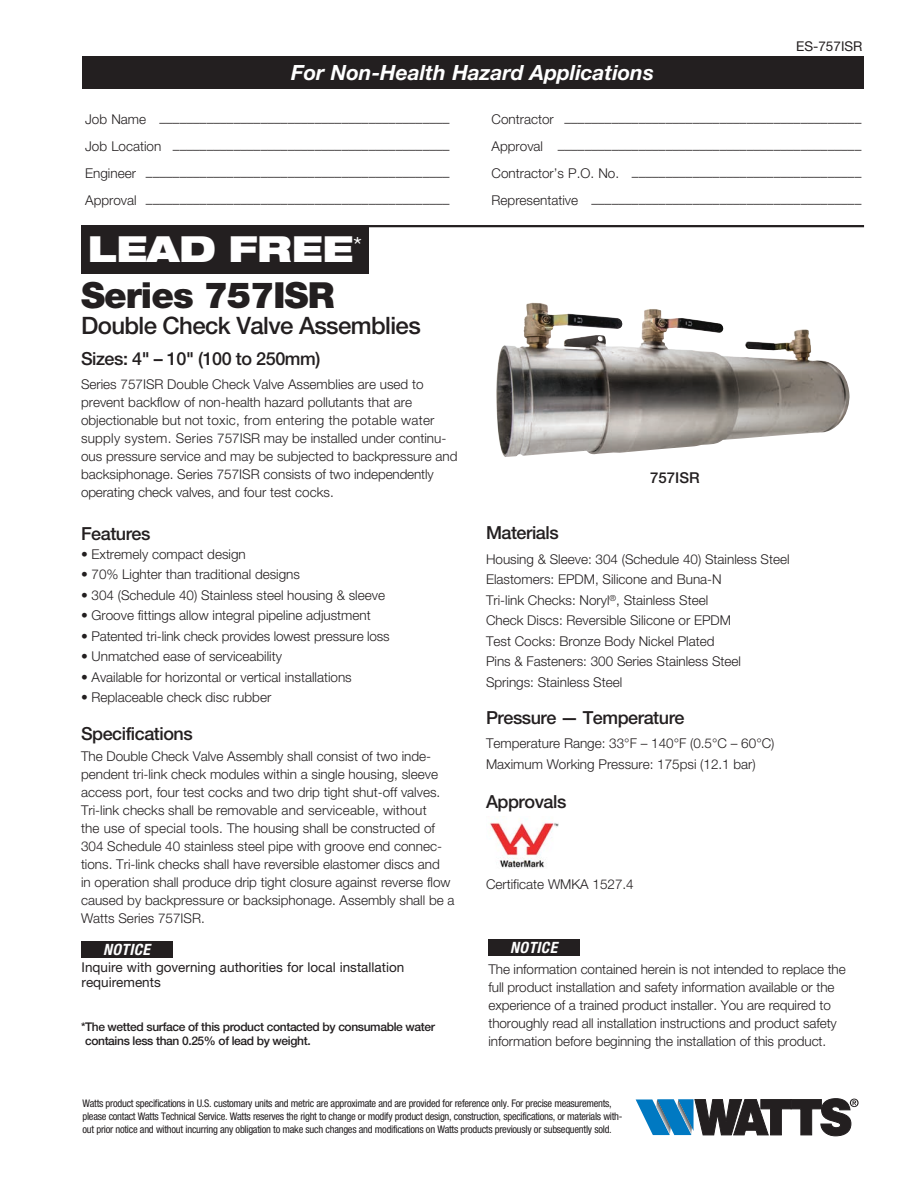
<style>
.page{position:relative;width:918px;height:1188px;background:#fff}
.page>*{position:absolute;margin:0;border:0;box-sizing:border-box;transform-origin:0 0}
._1_Head{font:900 36px "Helvetica Neue LT Std";letter-spacing:-.025em;color:#231f20}
.t1{font:900 expanded 36px "Helvetica Neue LT Std";color:#fff}
._2_Head{font:500 24px "Helvetica Neue LT Std";letter-spacing:-.025em;color:#231f20}
.Black_Box_Text{font:italic 700 21px "Helvetica Neue LT Std";color:#fff}
._3_Head{font:500 18px "Helvetica Neue LT Std";letter-spacing:-.025em;color:#231f20}
.Subhead_1{font:500 18px "Helvetica Neue LT Std";letter-spacing:-.025em;color:#231f20}
.body{font:italic 700 condensed 15.6px "Helvetica Neue LT Std";letter-spacing:.025em;color:#fff}
.Captions{font:500 15px "Helvetica Neue LT Std";color:#231f20}
.body-2{font:300 13.5px/18px "Helvetica Neue LT Std";color:#231f20}
.Bulleted_text{font:300 13.5px "Helvetica Neue LT Std";color:#231f20}
.Notice_body{font:13.5px/15px "Helvetica Neue LT Std";color:#231f20}
.body-3{font:500 12px/14.4px "Helvetica Neue LT Std";letter-spacing:-.03em;color:#231f20}
.Disclaimer{font:condensed 10.5px/13.2px "Helvetica Neue LT Std";letter-spacing:-.025em;color:#231f20}
</style>
<div class="page">
<div style="left:82px;top:57px;width:781px;height:32px;background:#231f20"></div>
<hr style="left:82px;top:225px;width:782px;height:2px;background:#231f20">
<div style="left:81px;top:225px;width:288px;height:49px;background:#231f20"></div>
<svg style="left:636px;top:1098px;width:223px;height:38px"></svg>
<img style="left:496px;top:303px;width:354px;height:154px">
<div style="left:81px;top:941px;width:91px;height:17px;background:#231f20"></div>
<div style="left:488px;top:939px;width:91px;height:17px;background:#231f20"></div>
<img style="left:490px;top:819px;width:69px;height:50px">
<p class="Black_Box_Text" style="left:291px;top:60px;width:364px">For Non-Health Hazard Applications</p>
<p class="Notice_body" style="left:796px;top:38px;width:68px">ES-757ISR</p>
<p class="body-2" style="left:85px;top:113px;width:366px">Job Name –––––––––––––––––––––––––––––––––––––––––––</p>
<p class="body-2" style="left:492px;top:113px;width:371px">Contractor ––––––––––––––––––––––––––––––––––––––––––––</p>
<p class="body-2" style="left:85px;top:140px;width:366px">Job Location –––––––––––––––––––––––––––––––––––––––––</p>
<p class="body-2" style="left:492px;top:140px;width:371px">Approval –––––––––––––––––––––––––––––––––––––––––––––</p>
<p class="body-2" style="left:85px;top:167px;width:366px">Engineer –––––––––––––––––––––––––––––––––––––––––––––</p>
<p class="body-2" style="left:492px;top:167px;width:371px">Contractor’s P.O. No. ––––––––––––––––––––––––––––––––––</p>
<p class="body-2" style="left:85px;top:194px;width:366px">Approval –––––––––––––––––––––––––––––––––––––––––––––</p>
<p class="body-2" style="left:492px;top:194px;width:371px">Representative ––––––––––––––––––––––––––––––––––––––––</p>
<p class="t1" style="left:88px;top:226px;width:276px">LEAD FREE<sup>*</sup></p>
<p class="_1_Head" style="left:81px;top:274px;width:255px">Series 757ISR</p>
<p class="_2_Head" style="left:81px;top:311px;width:341px">Double Check Valve Assemblies</p>
<p class="Subhead_1" style="left:81px;top:348px;width:241px">Sizes: 4" – 10" (100 to 250mm)</p>
<p class="body-2" style="left:81px;top:375px;width:378px">Series 757ISR Double Check Valve Assemblies are used to prevent backflow of non-health hazard pollutants that are objectionable but not toxic, from entering the potable water supply system. Series 757ISR may be installed under continu&shy;ous pressure service and may be subjected to backpressure and backsiphonage. Series 757ISR consists of two independently operating check valves, and four test cocks.</p>
<p class="_3_Head" style="left:81px;top:523px;width:71px">Features</p>
<p class="Bulleted_text" style="left:81px;top:546px;width:166px">• Extremely compact design</p>
<p class="Bulleted_text" style="left:81px;top:566px;width:221px">• 70% Lighter than traditional designs</p>
<p class="Bulleted_text" style="left:81px;top:587px;width:306px">• 304 (Schedule 40) Stainless steel housing &amp; sleeve</p>
<p class="Bulleted_text" style="left:81px;top:607px;width:291px">• Groove fittings allow integral pipeline adjustment</p>
<p class="Bulleted_text" style="left:81px;top:628px;width:310px">• Patented tri-link check provides lowest pressure loss</p>
<p class="Bulleted_text" style="left:81px;top:648px;width:203px">• Unmatched ease of serviceability</p>
<p class="Bulleted_text" style="left:81px;top:669px;width:272px">• Available for horizontal or vertical installations</p>
<p class="Bulleted_text" style="left:81px;top:689px;width:192px">• Replaceable check disc rubber</p>
<p class="_3_Head" style="left:81px;top:722px;width:113px">Specifications</p>
<p class="body-2" style="left:81px;top:747px;width:375px">The Double Check Valve Assembly shall consist of two inde&shy;pendent tri-link check modules within a single housing, sleeve access port, four test cocks and two drip tight shut-off valves.<br>Tri-link checks shall be removable and serviceable, without<br>the use of special tools. The housing shall be constructed of 304 Schedule 40 stainless steel pipe with groove end connec&shy;tions. Tri-link checks shall have reversible elastomer discs and<br>in operation shall produce drip tight closure against reverse flow caused by backpressure or backsiphonage. Assembly shall be a Watts Series 757ISR.</p>
<p class="Captions" style="left:650px;top:468px;width:51px">757ISR</p>
<p class="_3_Head" style="left:486px;top:522px;width:74px">Materials</p>
<p class="Bulleted_text" style="left:486px;top:551px;width:305px">Housing &amp; Sleeve: 304 (Schedule 40) Stainless Steel</p>
<p class="Bulleted_text" style="left:486px;top:571px;width:237px">Elastomers: EPDM, Silicone and Buna-N</p>
<p class="Bulleted_text" style="left:486px;top:592px;width:224px">Tri-link Checks: Noryl<sup>®</sup>, Stainless Steel</p>
<p class="Bulleted_text" style="left:486px;top:612px;width:247px">Check Discs: Reversible Silicone or EPDM</p>
<p class="Bulleted_text" style="left:486px;top:633px;width:230px">Test Cocks: Bronze Body Nickel Plated</p>
<p class="Bulleted_text" style="left:486px;top:653px;width:257px">Pins &amp; Fasteners: 300 Series Stainless Steel</p>
<p class="Bulleted_text" style="left:486px;top:674px;width:138px">Springs: Stainless Steel</p>
<p class="_3_Head" style="left:486px;top:707px;width:200px">Pressure — Temperature</p>
<p class="Bulleted_text" style="left:486px;top:735px;width:290px">Temperature Range: 33°F – 140°F (0.5°C – 60°C)</p>
<p class="Bulleted_text" style="left:486px;top:756px;width:271px">Maximum Working Pressure: 175psi (12.1 bar)</p>
<p class="_3_Head" style="left:486px;top:791px;width:82px">Approvals</p>
<p class="body-2" style="left:486px;top:875px;width:149px">Certificate WMKA 1527.4</p>
<p class="body" style="left:510px;top:938px;width:48px">NOTICE</p>
<p class="body" style="left:103px;top:940px;width:48px">NOTICE</p>
<p class="Notice_body" style="left:82px;top:960px;width:324px">Inquire with governing authorities for local installation requirements</p>
<p class="body-2" style="left:488px;top:959px;width:359px">The information contained herein is not intended to replace the full product installation and safety information available or the experience of a trained product installer. You are required to thoroughly read all installation instructions and product safety information before beginning the installation of this product.</p>
<p class="body-3" style="left:85px;top:1019px;width:351px;text-indent:-4px">*The wetted surface of this product contacted by consumable water contains less than 0.25% of lead by weight.</p>
<p class="Disclaimer" style="left:82px;top:1096px;width:542px">Watts product specifications in U.S. customary units and metric are approximate and are provided for reference only. For precise measurements, please contact Watts Technical Service. Watts reserves the right to change or modify product design, construction, specifications, or materials with&shy;out prior notice and without incurring any obligation to make such changes and modifications on Watts products previously or subsequently sold.</p>
</div>
